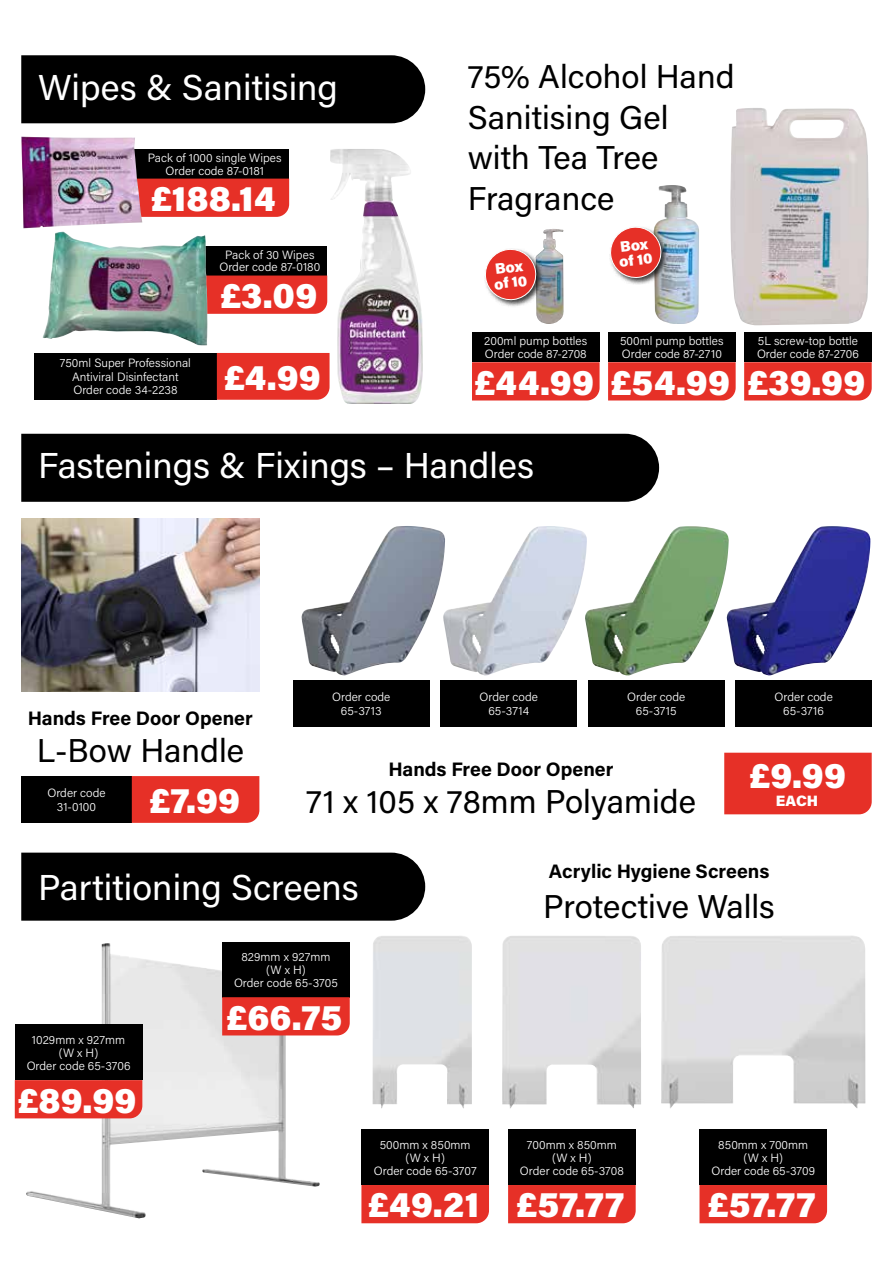
<style>
.page{position:relative;width:893px;height:1263px;background:#fff}
.page>*{position:absolute;margin:0;border:0;box-sizing:border-box;transform-origin:0 0}
.t1{font:36px "Acumin Variable Concept";letter-spacing:.025em;color:#fff}
.t2{font:33px/40.5px "Acumin Variable Concept";letter-spacing:.02em;color:#000}
.t3{font:19.5px "Acumin Variable Concept";letter-spacing:.05em;color:#000}
.t4{font:15px/15px "Acumin Variable Concept";color:#fff}
.t5{font:12px/12.8px "Acumin Variable Concept";letter-spacing:.01em;color:#fff;text-align:center}
</style>
<div class="page">
<div style="left:21px;top:434px;width:638px;height:68px;background:#000"></div>
<div style="left:21px;top:55px;width:404px;height:68px;background:#000"></div>
<div style="left:21px;top:853px;width:404px;height:68px;background:#000"></div>
<img style="left:536px;top:229px;width:28px;height:95px">
<img style="left:730px;top:108px;width:139px;height:217px">
<img style="left:654px;top:185px;width:45px;height:139px">
<div style="left:744px;top:332px;width:128px;height:30px;background:#000"></div>
<div style="left:608px;top:332px;width:128px;height:30px;background:#000"></div>
<div style="left:472px;top:332px;width:128px;height:30px;background:#000"></div>
<div style="left:744px;top:362px;width:128px;height:38px;background:#e63027"></div>
<div style="left:361px;top:1130px;width:128px;height:55px;background:#000"></div>
<div style="left:361px;top:1185px;width:128px;height:38px;background:#e63027"></div>
<div style="left:508px;top:1130px;width:128px;height:55px;background:#000"></div>
<div style="left:508px;top:1185px;width:128px;height:38px;background:#e63027"></div>
<div style="left:699px;top:1130px;width:128px;height:55px;background:#000"></div>
<div style="left:699px;top:1185px;width:128px;height:38px;background:#e63027"></div>
<div style="left:608px;top:362px;width:128px;height:38px;background:#e63027"></div>
<div style="left:472px;top:362px;width:128px;height:38px;background:#e63027"></div>
<div style="left:111px;top:149px;width:178px;height:30px;background:#000"></div>
<div style="left:142px;top:179px;width:147px;height:38px;background:#e63027"></div>
<div style="left:183px;top:246px;width:144px;height:30px;background:#000"></div>
<div style="left:207px;top:276px;width:120px;height:38px;background:#e63027"></div>
<div style="left:34px;top:353px;width:183px;height:47px;background:#000"></div>
<div style="left:21px;top:776px;width:111px;height:47px;background:#000"></div>
<div style="left:293px;top:680px;width:136px;height:47px;background:#000"></div>
<div style="left:441px;top:680px;width:136px;height:47px;background:#000"></div>
<div style="left:736px;top:680px;width:136px;height:47px;background:#000"></div>
<div style="left:588px;top:680px;width:136px;height:47px;background:#000"></div>
<div style="left:217px;top:353px;width:113px;height:47px;background:#e63027"></div>
<div style="left:132px;top:776px;width:127px;height:47px;background:#e63027"></div>
<div style="left:724px;top:753px;width:148px;height:61px;background:#e63027"></div>
<div style="left:609px;top:225px;width:60px;height:60px;background:#000;opacity:.75"></div>
<svg style="left:609px;top:226px;width:53px;height:53px;background:#dc615b"></svg>
<div style="left:484px;top:248px;width:60px;height:60px;background:#000;opacity:.75"></div>
<svg style="left:484px;top:248px;width:53px;height:53px"></svg>
<img style="left:21px;top:519px;width:238px;height:173px">
<img style="left:373px;top:936px;width:99px;height:172px">
<img style="left:26px;top:943px;width:294px;height:275px">
<img style="left:502px;top:936px;width:139px;height:172px">
<img style="left:661px;top:935px;width:204px;height:173px">
<img style="left:301px;top:526px;width:142px;height:149px">
<img style="left:443px;top:526px;width:142px;height:149px">
<img style="left:729px;top:526px;width:141px;height:149px">
<img style="left:585px;top:526px;width:144px;height:149px">
<img style="left:21px;top:137px;width:121px;height:91px">
<img style="left:43px;top:232px;width:164px;height:114px">
<img style="left:330px;top:149px;width:93px;height:255px">
<div style="left:222px;top:942px;width:128px;height:55px;background:#000"></div>
<div style="left:222px;top:997px;width:128px;height:38px;background:#e63027"></div>
<div style="left:15px;top:1025px;width:127px;height:55px;background:#000"></div>
<div style="left:15px;top:1080px;width:127px;height:38px;background:#e63027"></div>
<h1 class="t1" style="left:38px;top:62px;width:300px">Wipes &amp; Sanitising</h1>
<p class="t5" style="left:148px;top:151px;width:135px">Pack of 1000 single Wipes<br>Order code 87-0181</p>
<h1 class="t1" style="left:151px;top:174px;width:123px">£188.14</h1>
<p class="t5" style="left:219px;top:248px;width:102px">Pack of 30 Wipes<br>Order code 87-0180</p>
<h1 class="t1" style="left:220px;top:271px;width:95px">£3.09</h1>
<p class="t5" style="left:60px;top:356px;width:132px;line-height:13.5px">750ml Super Professional<br>Antiviral Disinfectant<br>Order code 34-2238</p>
<h1 class="t1" style="left:224px;top:352px;width:95px">£4.99</h1>
<h2 class="t2" style="left:468px;top:55px;width:268px">75% Alcohol Hand<br>Sanitising Gel with Tea Tree<br>Fragrance</h2>
<p class="t4" style="left:491px;top:261px;width:34px;rotate:-7deg">Box of 10</p>
<p class="t4" style="left:616px;top:239px;width:34px;rotate:-7deg">Box of 10</p>
<p class="t5" style="left:484px;top:334px;width:105px;text-align:left">200ml pump bottles<br>Order code 87-2708</p>
<p class="t5" style="left:620px;top:334px;width:105px;text-align:left">500ml pump bottles<br>Order code 87-2710</p>
<p class="t5" style="left:757px;top:334px;width:103px;text-align:left">5L screw-top bottle<br>Order code 87-2706</p>
<h1 class="t1" style="left:475px;top:357px;width:254px">£44.99 £54.99</h1>
<h1 class="t1" style="left:747px;top:357px;width:116px">£39.99</h1>
<h1 class="t1" style="left:38px;top:441px;width:496px">Fastenings &amp; Fixings – Handles</h1>
<h3 class="t3" style="left:28px;top:704px;width:225px">Hands Free Door Opener</h3>
<h2 class="t2" style="left:37px;top:729px;width:208px">L-Bow Handle</h2>
<p class="t5" style="left:47px;top:786px;width:60px;line-height:13.5px">Order code<br>31-0100</p>
<h1 class="t1" style="left:150px;top:775px;width:89px">£7.99</h1>
<p class="t5" style="left:332px;top:690px;width:60px;line-height:13.5px">Order code<br>65-3713</p>
<p class="t5" style="left:480px;top:690px;width:60px;line-height:13.5px">Order code<br>65-3714</p>
<p class="t5" style="left:775px;top:690px;width:60px;line-height:13.5px">Order code<br>65-3716</p>
<p class="t5" style="left:627px;top:690px;width:60px;line-height:13.5px">Order code<br>65-3715</p>
<h3 class="t3" style="left:388px;top:755px;width:225px">Hands Free Door Opener</h3>
<h2 class="t2" style="left:306px;top:780px;width:391px">71 x 105 x 78mm Polyamide</h2>
<h1 class="t1" style="left:749px;top:750px;width:95px">£9.99</h1>
<p class="t4" style="left:776px;top:792px;width:44px">EACH</p>
<h1 class="t1" style="left:38px;top:863px;width:321px">Partitioning Screens</h1>
<p class="t5" style="left:27px;top:1033px;width:105px">1029mm x 927mm (W x H)<br>Order code 65-3706</p>
<h1 class="t1" style="left:18px;top:1075px;width:117px">£89.99</h1>
<p class="t5" style="left:234px;top:950px;width:105px">829mm x 927mm (W x H)<br>Order code 65-3705</p>
<h1 class="t1" style="left:227px;top:992px;width:114px">£66.75</h1>
<p class="t5" style="left:374px;top:1138px;width:104px">500mm x 850mm (W x H)<br>Order code 65-3707</p>
<h1 class="t1" style="left:368px;top:1180px;width:110px">£49.21</h1>
<h3 class="t3" style="left:549px;top:857px;width:221px">Acrylic Hygiene Screens</h3>
<h2 class="t2" style="left:543px;top:885px;width:232px">Protective Walls</h2>
<p class="t5" style="left:520px;top:1138px;width:105px">700mm x 850mm (W x H)<br>Order code 65-3708</p>
<h1 class="t1" style="left:516px;top:1180px;width:107px">£57.77</h1>
<p class="t5" style="left:711px;top:1138px;width:105px">850mm x 700mm (W x H)<br>Order code 65-3709</p>
<h1 class="t1" style="left:708px;top:1180px;width:107px">£57.77</h1>
</div>
